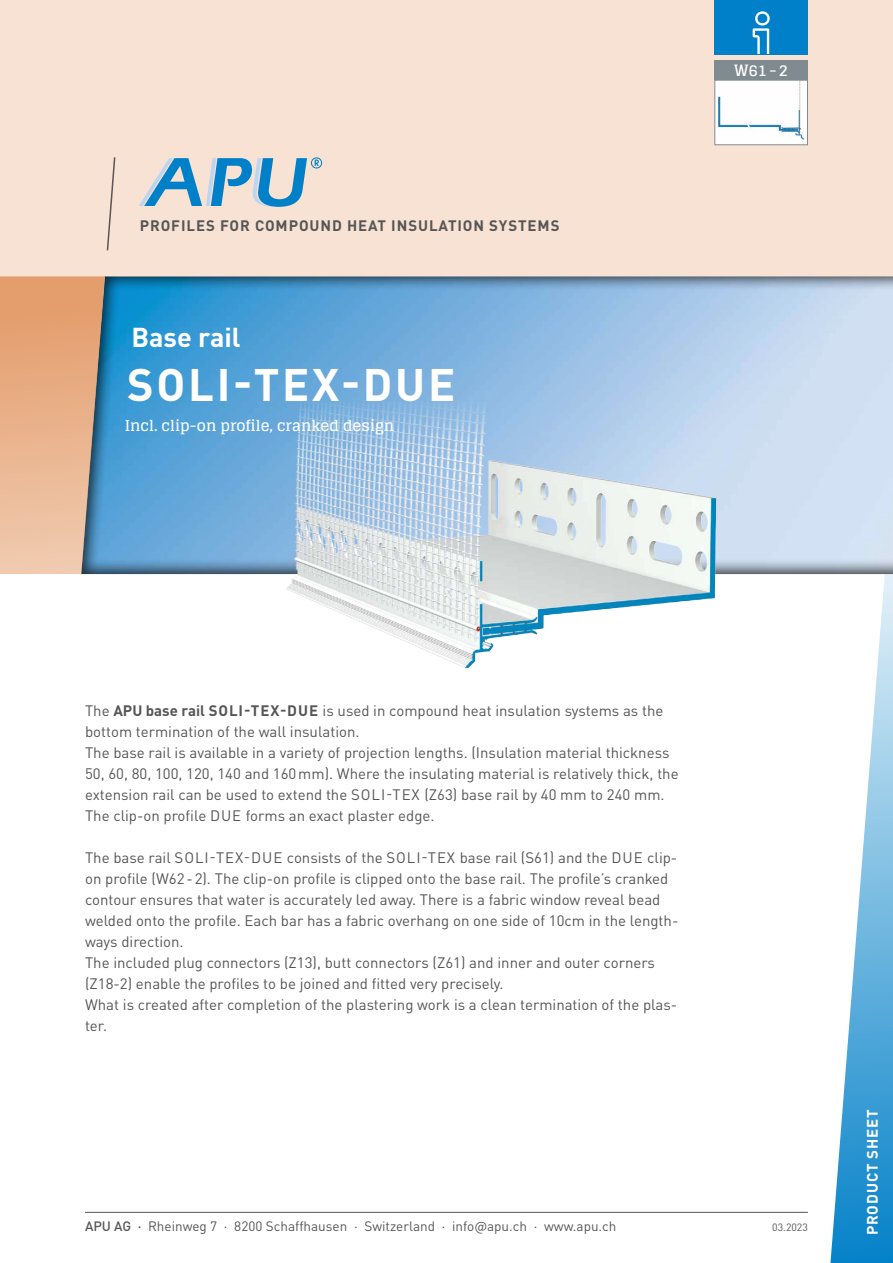
<style>
.page{position:relative;width:893px;height:1263px;background:#fff}
.page>*{position:absolute;margin:0;border:0;box-sizing:border-box;transform-origin:0 0}
.t1{font:700 45px "DIN Pro";letter-spacing:.06em;color:#fff}
.t2{font:700 27px "DIN Pro";color:#fff}
.t3{font:700 15.6px "Glegoo";color:#fff}
.t4{font:15px/21px "DIN Pro";color:#565656}
.t5{font:700 15px "DIN Pro";letter-spacing:.06em;color:#565656}
.t6{font:700 15px "Glegoo";color:#fff}
.t7{font:700 15px "DIN Pro";letter-spacing:.06em;color:#fff}
.t8{font:13.5px "DIN Pro";color:#565656}
.t9{font:10.5px "DIN Pro";color:#565656}
.s1{font-weight:700}
.s2{font-weight:500}
</style>
<div class="page">
<hr style="left:85px;top:1212px;width:723px;height:1px;background:#565656">
<div style="left:0;top:0;width:893px;height:276px;background:#f7e2d3"></div>
<svg style="left:830px;top:575px;width:63px;height:688px"></svg>
<svg style="left:139px;top:157px;width:183px;height:50px"></svg>
<svg style="left:106px;top:157px;width:10px;height:94px"></svg>
<svg style="left:81px;top:276px;width:812px;height:299px;background:#87b8dc"></svg>
<svg style="left:0;top:276px;width:105px;height:298px;background:#d9ab8a"></svg>
<div style="left:714px;top:0;width:94px;height:54px;background:#0080c8"></div>
<svg style="left:753px;top:11px;width:17px;height:43px"></svg>
<div style="left:714px;top:60px;width:94px;height:20px;background:#808b91"></div>
<div style="left:715px;top:80px;width:92px;height:65px;background:#fff"></div>
<img style="left:719px;top:82px;width:86px;height:60px">
<div style="left:714px;top:80px;width:94px;height:65px;border:1px solid #808b91"></div>
<img style="left:281px;top:299px;width:441px;height:370px">
<p class="t5" style="left:140px;top:213px;width:421px">PROFILES FOR COMPOUND HEAT INSULATION SYSTEMS</p>
<h2 class="t2" style="left:131px;top:314px;width:111px">Base rail</h2>
<h1 class="t1" style="left:127px;top:347px;width:329px">SOLI-TEX-DUE</h1>
<p class="t6" style="left:125px;top:417px;width:271px">Incl. clip-on profile, cranked design</p>
<p class="t3" style="left:734px;top:61px;width:55px">W61-2</p>
<p class="t4" style="left:85px;top:699px;width:595px">The <span class="s1">APU base rail SOLI-TEX-DUE</span> is used in compound heat insulation systems as the bottom termination of the wall insulation.<br>The base rail is available in a variety of projection lengths. (Insulation material thickness 50, 60, 80, 100, 120, 140 and 160mm). Where the insulating material is relatively thick, the extension rail can be used to extend the SOLI-TEX (Z63) base rail by 40 mm to 240 mm.<br>The clip-on profile DUE forms an exact plaster edge.</p>
<p class="t4" style="left:85px;top:846px;width:595px">The base rail SOLI-TEX-DUE consists of the SOLI-TEX base rail (S61) and the DUE clip&shy;on profile (W62-2). The clip-on profile is clipped onto the base rail. The profile’s cranked contour ensures that water is accurately led away. There is a fabric window reveal bead welded onto the profile. Each bar has a fabric overhang on one side of 10cm in the length&shy;ways direction.<br>The included plug connectors (Z13), butt connectors (Z61) and inner and outer corners (Z18-2) enable the profiles to be joined and fitted very precisely.<br>What is created after completion of the plastering work is a clean termination of the plas&shy;ter.</p>
<p class="t8" style="left:85px;top:1215px;width:533px"><span class="s2">APU AG ·</span> Rheinweg 7 · 8200 Schaffhausen · Switzerland · info@apu.ch · www.apu.ch</p>
<p class="t9" style="left:772px;top:1219px;width:37px">03.2023</p>
<p class="t7" style="left:860px;top:1235px;width:128px;rotate:-90deg">PRODUCT SHEET</p>
</div>
